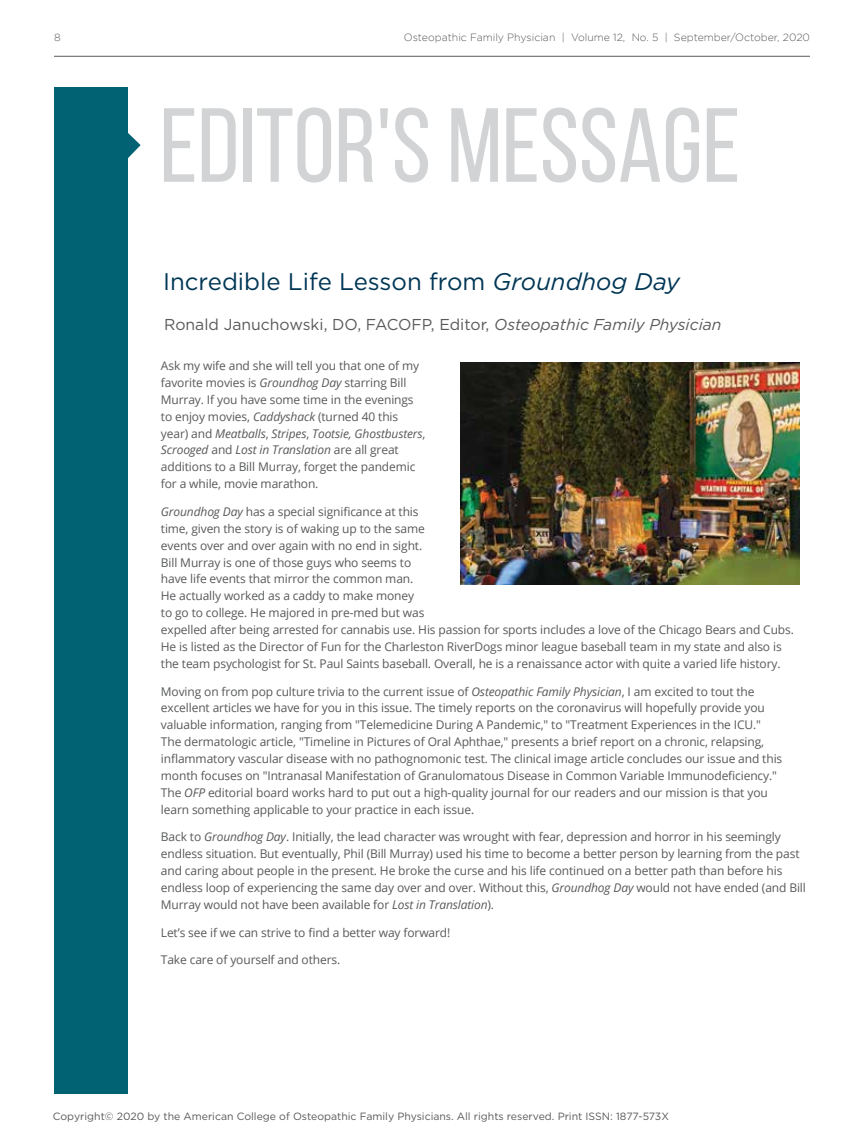
<style>
.page{position:relative;width:864px;height:1148px;background:#fff}
.page>*{position:absolute;margin:0;border:0;box-sizing:border-box;transform-origin:0 0}
.t1{font:105px "Bebas Neue";color:#d1d3d4}
.t2{font:24px "Gotham";color:#003655}
.t3{font:15.75px "Gotham";color:#58595b}
.t4{font:12px/16.8px "Open Sans";letter-spacing:-.01em;color:#58595b}
.t5{font:10.5px "Gotham";color:#58595b}
.t6{font:300 10.5px "Gotham";color:#58595b}
.s1{font-style:italic}
</style>
<div class="page">
<div style="left:54px;top:88px;width:73px;height:1006px;background:#006272"></div>
<hr style="left:54px;top:56px;width:756px;height:1px;background:#58595b">
<svg style="left:127px;top:108px;width:14px;height:79px"></svg>
<img style="left:460px;top:362px;width:339px;height:223px">
<p class="t6" style="left:54px;top:32px;width:8px">8</p>
<p class="t6" style="left:404px;top:32px;width:408px">Osteopathic Family Physician | Volume 12, No. 5 | September/October, 2020</p>
<h1 class="t1" style="left:160px;top:89px;width:582px">EDITOR'S MESSAGE</h1>
<h2 class="t2" style="left:163px;top:266px;width:518px">Incredible Life Lesson from <span class="s1">Groundhog Day</span></h2>
<h3 class="t3" style="left:164px;top:314px;width:559px">Ronald Januchowski, DO, FACOFP, Editor, <span class="s1">Osteopathic Family Physician</span></h3>
<p class="t4" style="left:161px;top:357px;width:266px">Ask my wife and she will tell you that one of my favorite movies is <span class="s1">Groundhog Day</span> starring Bill Murray. If you have some time in the evenings to enjoy movies, <span class="s1">Caddyshack</span> (turned 40 this year) and <span class="s1">Meatballs</span>, <span class="s1">Stripes</span>, <span class="s1">Tootsie, Ghostbusters</span>, <span class="s1">Scrooged</span> and <span class="s1">Lost in Translation</span> are all great additions to a Bill Murray, forget the pandemic for a while, movie marathon.</p>
<p class="t4" style="left:161px;top:503px;width:635px"><span class="s1">Groundhog Day</span> has a special significance at this<br>time, given the story is of waking up to the same<br>events over and over again with no end in sight.<br>Bill Murray is one of those guys who seems to<br>have life events that mirror the common man.<br>He actually worked as a caddy to make money<br>to go to college. He majored in pre-med but was<br>expelled after being arrested for cannabis use. His passion for sports includes a love of the Chicago Bears and Cubs.<br>He is listed as the Director of Fun for the Charleston RiverDogs minor league baseball team in my state and also is the team psychologist for St. Paul Saints baseball. Overall, he is a renaissance actor with quite a varied life history.</p>
<p class="t4" style="left:161px;top:682px;width:623px">Moving on from pop culture trivia to the current issue of <span class="s1">Osteopathic Family Physician</span>, I am excited to tout the excellent articles we have for you in this issue. The timely reports on the coronavirus will hopefully provide you valuable information, ranging from "Telemedicine During A Pandemic," to "Treatment Experiences in the ICU." The dermatologic article, "Timeline in Pictures of Oral Aphthae," presents a brief report on a chronic, relapsing, inflammatory vascular disease with no pathognomonic test. The clinical image article concludes our issue and this month focuses on "Intranasal Manifestation of Granulomatous Disease in Common Variable Immunodeficiency." The <span class="s1">OFP</span> editorial board works hard to put out a high-quality journal for our readers and our mission is that you learn something applicable to your practice in each issue.</p>
<p class="t4" style="left:161px;top:828px;width:646px">Back to <span class="s1">Groundhog Day</span>. Initially, the lead character was wrought with fear, depression and horror in his seemingly endless situation. But eventually, Phil (Bill Murray) used his time to become a better person by learning from the past and caring about people in the present. He broke the curse and his life continued on a better path than before his endless loop of experiencing the same day over and over. Without this, <span class="s1">Groundhog Day</span> would not have ended (and Bill Murray would not have been available for <span class="s1">Lost in Translation</span>).</p>
<p class="t4" style="left:161px;top:923px;width:291px">Let’s see if we can strive to find a better way forward!</p>
<p class="t4" style="left:161px;top:951px;width:181px">Take care of yourself and others.</p>
<p class="t5" style="left:53px;top:1109px;width:618px">Copyright© 2020 by the American College of Osteopathic Family Physicians. All rights reserved. Print ISSN: 1877-573X</p>
</div>
